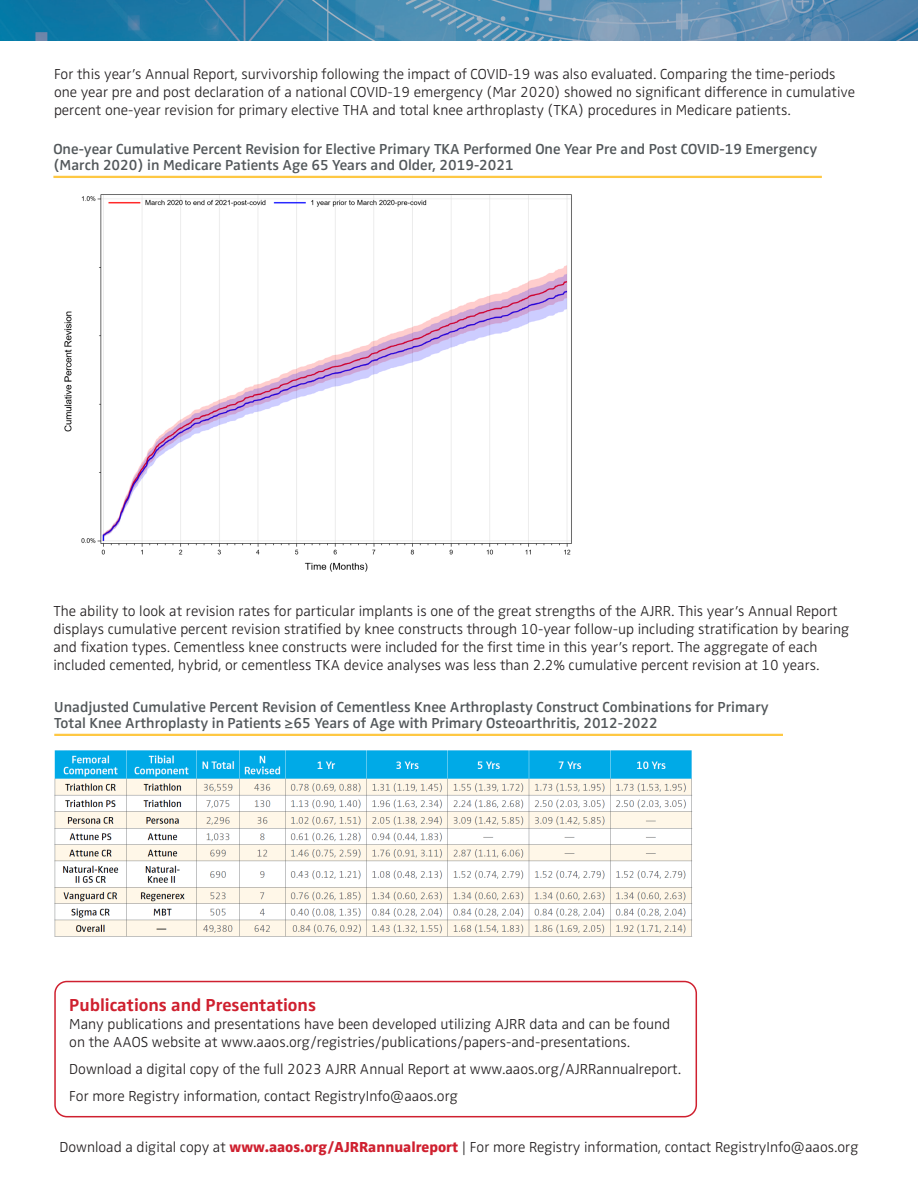
<style>
.page{position:relative;width:918px;height:1188px;background:#fff}
.page>*{position:absolute;margin:0;border:0;box-sizing:border-box;transform-origin:0 0}
.t1{font:700 18px "Zwo Pro";color:#cf202f}
.Body_Copy{font:300 15px/18px "Zwo Pro";color:#231f20}
.Table_Head{font:600 15px/16.5px "Zwo Pro";color:#52575a}
.s1{font-family:"Zwo w 7";font-weight:400;color:#cf202f}
</style>
<div class="page">
<img style="left:0;top:0;width:918px;height:40px">
<div style="left:54px;top:981px;width:643px;height:136px;border:2px solid #cf202f;border-radius:12px"></div>
<hr style="left:54px;top:734px;width:729px;height:2px;background:#fec843">
<img style="left:54px;top:750px;width:638px;height:187px">
<hr style="left:53px;top:176px;width:769px;height:2px;background:#fec843">
<img style="left:64px;top:194px;width:508px;height:378px">
<p class="Body_Copy" style="left:54px;top:64px;width:803px">For this year’s Annual Report, survivorship following the impact of COVID-19 was also evaluated. Comparing the time-periods one year pre and post declaration of a national COVID-19 emergency (Mar 2020) showed no significant difference in cumulative percent one-year revision for primary elective THA and total knee arthroplasty (TKA) procedures in Medicare patients.</p>
<p class="Table_Head" style="left:53px;top:140px;width:765px">One-year Cumulative Percent Revision for Elective Primary TKA Performed One Year Pre and Post COVID-19 Emergency (March 2020) in Medicare Patients Age 65 Years and Older, 2019-2021</p>
<p class="Body_Copy" style="left:53px;top:601px;width:797px">The ability to look at revision rates for particular implants is one of the great strengths of the AJRR. This year’s Annual Report displays cumulative percent revision stratified by knee constructs through 10-year follow-up including stratification by bearing and fixation types. Cementless knee constructs were included for the first time in this year’s report. The aggregate of each included cemented, hybrid, or cementless TKA device analyses was less than 2.2% cumulative percent revision at 10 years.</p>
<p class="Table_Head" style="left:54px;top:698px;width:716px">Unadjusted Cumulative Percent Revision of Cementless Knee Arthroplasty Construct Combinations for Primary<br>Total Knee Arthroplasty in Patients ≥65 Years of Age with Primary Osteoarthritis, 2012-2022</p>
<p class="t1" style="left:69px;top:992px;width:248px">Publications and Presentations</p>
<p class="Body_Copy" style="left:69px;top:1014px;width:603px">Many publications and presentations have been developed utilizing AJRR data and can be found on the AAOS website at www.aaos.org/registries/publications/papers-and-presentations.</p>
<p class="Body_Copy" style="left:69px;top:1059px;width:613px">Download a digital copy of the full 2023 AJRR Annual Report at www.aaos.org/AJRRannualreport.</p>
<p class="Body_Copy" style="left:69px;top:1086px;width:390px">For more Registry information, contact RegistryInfo@aaos.org</p>
<p class="Body_Copy" style="left:59px;top:1137px;width:801px">Download a digital copy at <span class="s1">www.aaos.org/AJRRannualreport</span> | For more Registry information, contact RegistryInfo@aaos.org</p>
</div>
